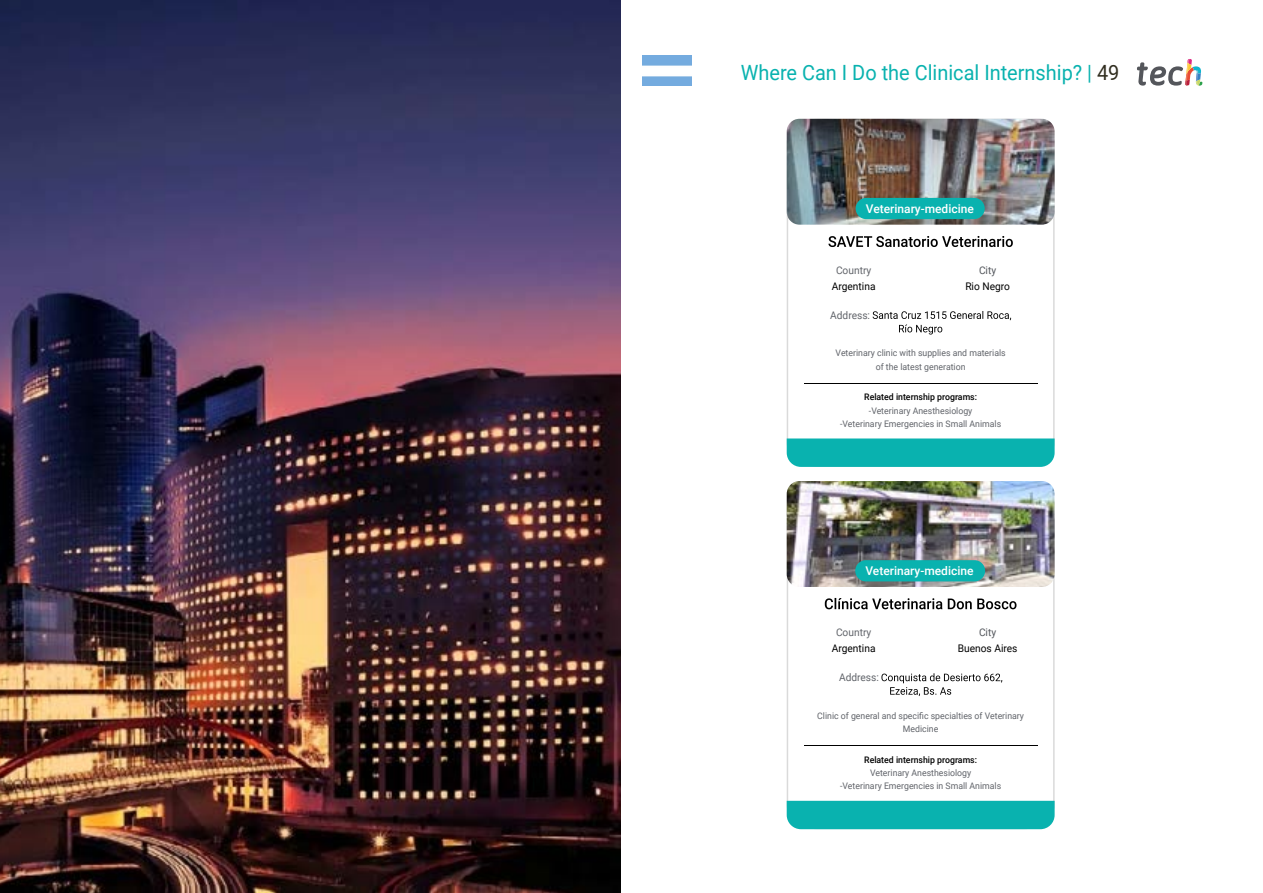
<style>
.page{position:relative;width:1263px;height:893px;background:#fff}
.page>*{position:absolute;margin:0;border:0;box-sizing:border-box;transform-origin:0 0}
.t1{font:21px "Roboto";color:#09b2af;scale:.95 1}
.t2{font:500 12px "Roboto";color:#fff}
.t3{font:10.5px "Roboto";color:#000}
.t4{font:10.5px "Roboto";color:#61646a}
.t5{font:10.5px "Roboto";color:#52555b}
.t6{font:9px/13.5px "Roboto";color:#61646a;text-align:center}
.t7{font:500 9px "Roboto";color:#000}
.s1{color:#312e20}
</style>
<div class="page">
<svg style="left:1137px;top:59px;width:65px;height:27px"></svg>
<img style="left:0;top:0;width:621px;height:893px">
<svg style="left:786px;top:118px;width:269px;height:339px"></svg>
<img style="left:787px;top:119px;width:267px;height:106px">
<div style="left:856px;top:198px;width:129px;height:21px;background:#09b2af;border-radius:11px"></div>
<svg style="left:787px;top:438px;width:267px;height:29px;background:#10b4b1"></svg>
<hr style="left:804px;top:383px;width:233px;height:1px;background:#000">
<svg style="left:828px;top:236px;width:185px;height:11px"></svg>
<svg style="left:873px;top:311px;width:138px;height:24px"></svg>
<svg style="left:786px;top:490px;width:269px;height:340px"></svg>
<img style="left:787px;top:481px;width:267px;height:106px">
<div style="left:855px;top:560px;width:130px;height:21px;background:#09b2af;border-radius:11px"></div>
<div style="left:787px;top:801px;width:267px;height:28px;background:#09b2af"></div>
<hr style="left:804px;top:745px;width:233px;height:1px;background:#000">
<svg style="left:825px;top:598px;width:191px;height:11px"></svg>
<svg style="left:881px;top:673px;width:121px;height:23px"></svg>
<h1 class="t1" style="left:741px;top:57px;width:400px">Where Can I Do the Clinical Internship? | <span class="s1">49</span></h1>
<h2 class="t2" style="left:866px;top:200px;width:110px">Veterinary-medicine</h2>
<p class="t4" style="left:836px;top:263px;width:37px">Country</p>
<p class="t3" style="left:832px;top:279px;width:45px">Argentina</p>
<p class="t5" style="left:979px;top:263px;width:19px">City</p>
<p class="t3" style="left:965px;top:279px;width:46px">Rio Negro</p>
<p class="t4" style="left:830px;top:308px;width:41px">Address:</p>
<p class="t6" style="left:836px;top:346px;width:172px">Veterinary clinic with supplies and materials of the latest generation</p>
<p class="t7" style="left:864px;top:391px;width:114px">Related internship programs:</p>
<p class="t6" style="left:840px;top:403px;width:163px">-Veterinary Anesthesiology<br>-Veterinary Emergencies in Small Animals</p>
<h2 class="t2" style="left:865px;top:563px;width:110px">Veterinary-medicine</h2>
<p class="t4" style="left:836px;top:625px;width:37px">Country</p>
<p class="t3" style="left:832px;top:641px;width:45px">Argentina</p>
<p class="t5" style="left:979px;top:625px;width:19px">City</p>
<p class="t3" style="left:958px;top:641px;width:61px">Buenos Aires</p>
<p class="t4" style="left:839px;top:670px;width:41px">Address:</p>
<p class="t6" style="left:817px;top:708px;width:208px">Clinic of general and specific specialties of Veterinary<br>Medicine</p>
<p class="t7" style="left:864px;top:753px;width:114px">Related internship programs:</p>
<p class="t6" style="left:840px;top:766px;width:163px">Veterinary Anesthesiology<br>-Veterinary Emergencies in Small Animals</p>
</div>
